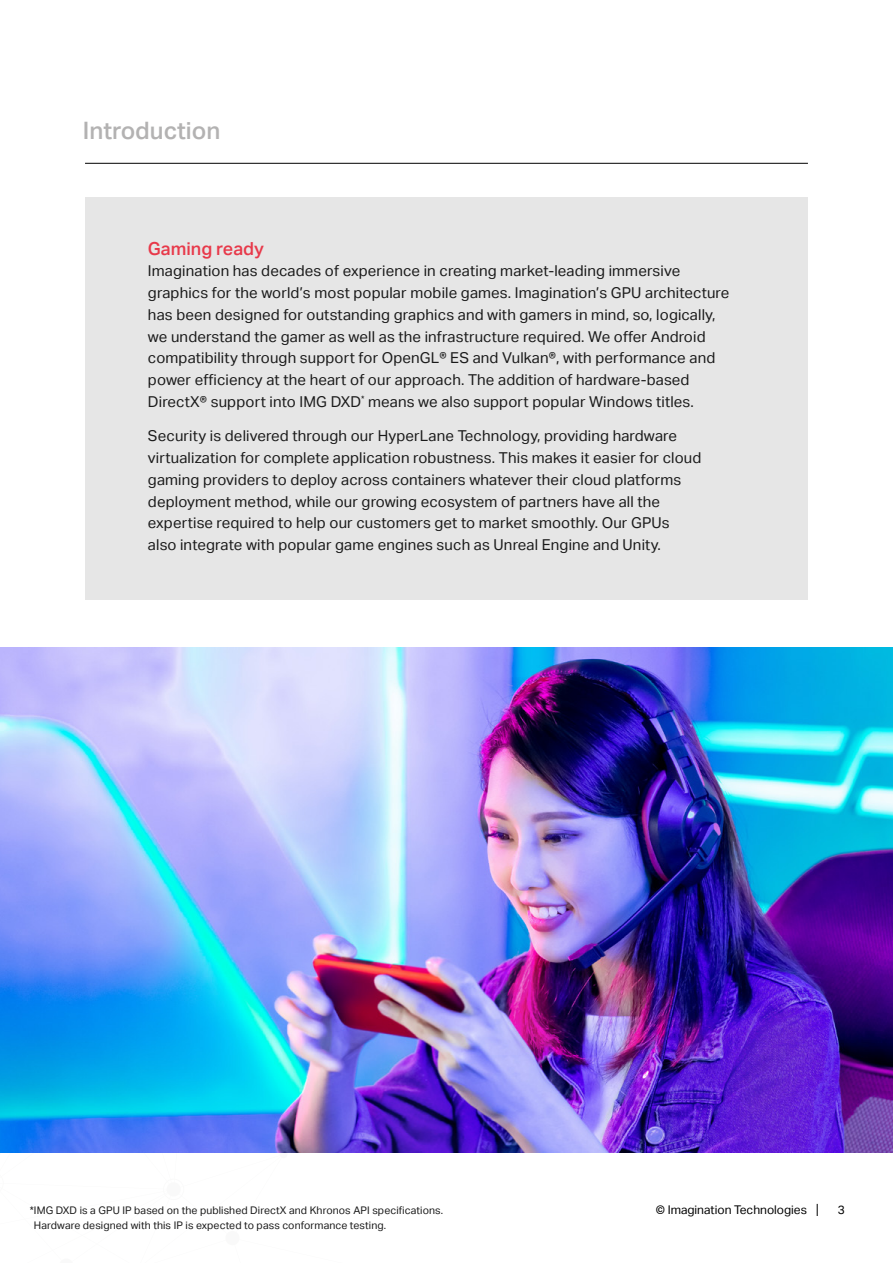
<style>
.page{position:relative;width:893px;height:1263px;background:#fff}
.page>*{position:absolute;margin:0;border:0;box-sizing:border-box;transform-origin:0 0}
.t1{font:500 24px "Aktiv Grotesk";color:#b3b2b2}
.t2{font:500 18px "Aktiv Grotesk";color:#e8394a}
.t3{font:15px/21.8px "Aktiv Grotesk";letter-spacing:.01em;color:#1a1a1a}
.t4{font:12px "Aktiv Grotesk";color:#000}
.t5{font:10.5px/15px "Aktiv Grotesk";letter-spacing:.01em;color:#1a1a1a}
</style>
<div class="page">
<svg style="left:817px;top:1204px;width:1px;height:12px"></svg>
<hr style="left:85px;top:163px;width:723px;height:1px;background:#000">
<div style="left:85px;top:197px;width:723px;height:403px;background:#e6e6e6"></div>
<img style="left:0;top:647px;width:893px;height:505px">
<h1 class="t1" style="left:83px;top:117px;width:139px">Introduction</h1>
<p class="t2" style="left:148px;top:238px;width:118px">Gaming ready</p>
<p class="t3" style="left:148px;top:260px;width:583px">Imagination has decades of experience in creating market-leading immersive graphics for the world’s most popular mobile games. Imagination’s GPU architecture has been designed for outstanding graphics and with gamers in mind, so, logically, we understand the gamer as well as the infrastructure required. We offer Android compatibility through support for OpenGL® ES and Vulkan®, with performance and power efficiency at the heart of our approach. The addition of hardware-based DirectX® support into IMG DXD<sup>*</sup> means we also support popular Windows titles.</p>
<p class="t3" style="left:148px;top:425px;width:555px">Security is delivered through our HyperLane Technology, providing hardware virtualization for complete application robustness. This makes it easier for cloud gaming providers to deploy across containers whatever their cloud platforms deployment method, while our growing ecosystem of partners have all the expertise required to help our customers get to market smoothly. Our GPUs also integrate with popular game engines such as Unreal Engine and Unity.</p>
<p class="t5" style="left:34px;top:1202px;width:411px;text-indent:-4px">*IMG DXD is a GPU IP based on the published DirectX and Khronos API specifications.<br>Hardware designed with this IP is expected to pass conformance testing.</p>
<p class="t4" style="left:656px;top:1202px;width:153px">© Imagination Technologies</p>
<p class="t4" style="left:838px;top:1202px;width:9px">3</p>
</div>
